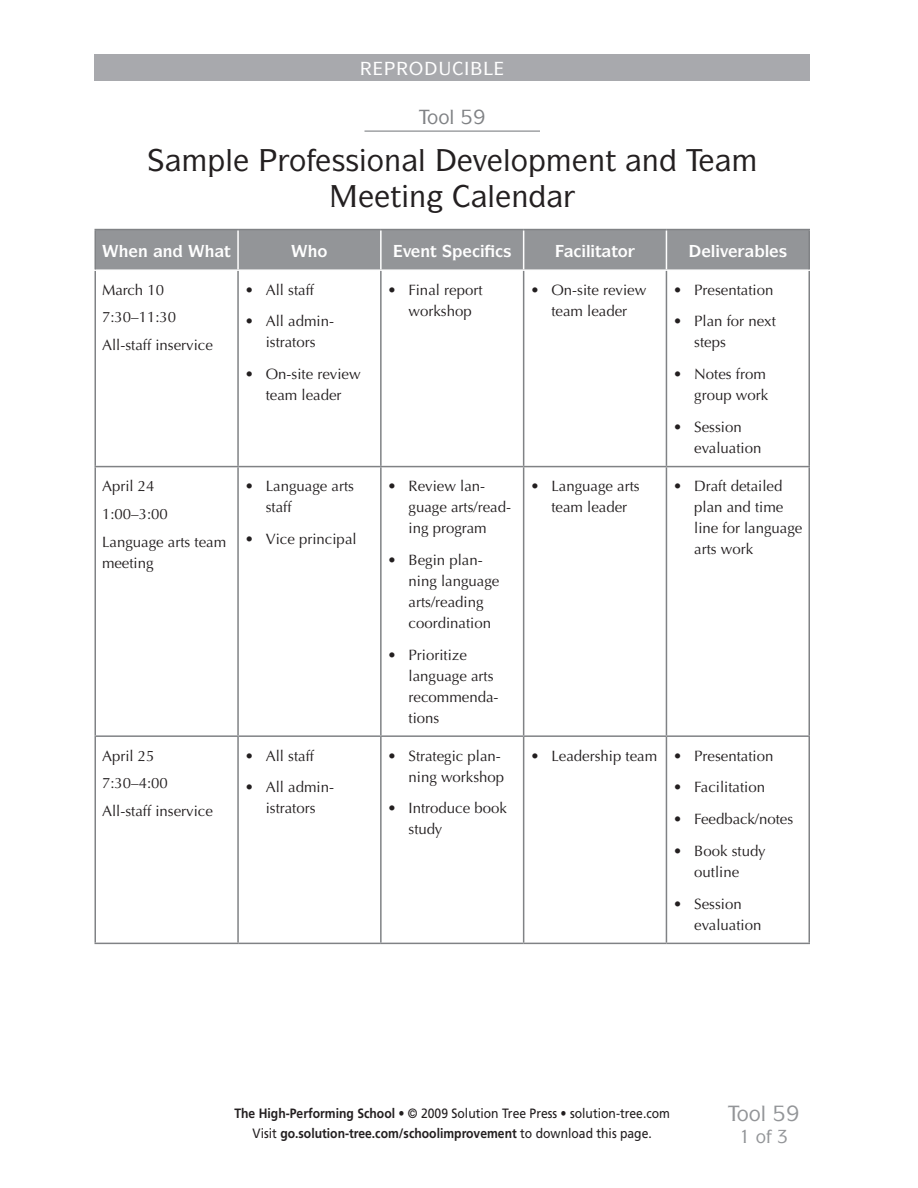
<style>
.page{position:relative;width:918px;height:1188px;background:#fff}
.page>*{position:absolute;margin:0;border:0;box-sizing:border-box;transform-origin:0 0}
.repro_header{font:500 30px "Itc Symbol";color:#231f20}
.Tool_Number_footer{font:500 21px "Itc Symbol";color:#939598}
.Repro_Tool_Number{font:500 19.5px "Itc Symbol";color:#808285}
.Table_Heading_1{font:700 16.5px "Itc Symbol";color:#fff}
.Table_Body_Text_Roma{font:15px/21px "Optima LT Std";color:#231f20}
.t1{font:13.5px/19.5px "Frutiger LT Std";color:#231f20;text-align:center;scale:.9 1}
.s1{font-weight:700}
</style>
<div class="page">
<div style="left:94px;top:54px;width:716px;height:27px;background:#a8a9ad"></div>
<hr style="left:364px;top:131px;width:176px;height:1px;background:#808285">
<hr style="left:94px;top:271px;width:2px;height:195px;background:#808285">
<hr style="left:237px;top:271px;width:2px;height:195px;background:#808285">
<hr style="left:94px;top:466px;width:145px;height:1px;background:#808285">
<hr style="left:94px;top:467px;width:2px;height:268px;background:#808285">
<hr style="left:237px;top:467px;width:2px;height:268px;background:#808285">
<hr style="left:94px;top:735px;width:145px;height:2px;background:#808285">
<hr style="left:94px;top:737px;width:2px;height:206px;background:#808285">
<hr style="left:237px;top:737px;width:2px;height:206px;background:#808285">
<hr style="left:94px;top:943px;width:145px;height:1px;background:#808285">
<hr style="left:380px;top:271px;width:2px;height:195px;background:#808285">
<hr style="left:523px;top:271px;width:1px;height:195px;background:#808285">
<hr style="left:666px;top:271px;width:1px;height:195px;background:#808285">
<hr style="left:808px;top:271px;width:2px;height:195px;background:#808285">
<hr style="left:239px;top:466px;width:142px;height:1px;background:#808285">
<hr style="left:381px;top:466px;width:143px;height:1px;background:#808285">
<hr style="left:380px;top:467px;width:2px;height:268px;background:#808285">
<hr style="left:524px;top:466px;width:142px;height:1px;background:#808285">
<hr style="left:523px;top:467px;width:1px;height:268px;background:#808285">
<hr style="left:666px;top:466px;width:144px;height:1px;background:#808285">
<hr style="left:666px;top:467px;width:1px;height:268px;background:#808285">
<hr style="left:808px;top:467px;width:2px;height:268px;background:#808285">
<hr style="left:239px;top:735px;width:142px;height:2px;background:#808285">
<hr style="left:381px;top:735px;width:143px;height:2px;background:#808285">
<hr style="left:380px;top:737px;width:2px;height:206px;background:#808285">
<hr style="left:524px;top:735px;width:142px;height:2px;background:#808285">
<hr style="left:523px;top:737px;width:1px;height:206px;background:#808285">
<hr style="left:666px;top:735px;width:144px;height:2px;background:#808285">
<hr style="left:666px;top:737px;width:1px;height:206px;background:#808285">
<hr style="left:808px;top:737px;width:2px;height:206px;background:#808285">
<hr style="left:239px;top:943px;width:142px;height:1px;background:#808285">
<hr style="left:381px;top:943px;width:143px;height:1px;background:#808285">
<hr style="left:524px;top:943px;width:142px;height:1px;background:#808285">
<hr style="left:666px;top:943px;width:144px;height:1px;background:#808285">
<hr style="left:94px;top:229px;width:144px;height:1px;background:#808285">
<hr style="left:94px;top:230px;width:2px;height:39px;background:#808285">
<hr style="left:238px;top:229px;width:143px;height:1px;background:#808285">
<hr style="left:381px;top:229px;width:143px;height:1px;background:#808285">
<hr style="left:524px;top:229px;width:142px;height:1px;background:#808285">
<hr style="left:666px;top:229px;width:144px;height:1px;background:#808285">
<hr style="left:808px;top:230px;width:2px;height:39px;background:#808285">
<div style="left:95px;top:230px;width:714px;height:40px;background:#939598"></div>
<p class="Repro_Tool_Number" style="left:427px;top:104px;width:29px">□□●</p>
<p class="repro_header" style="left:225px;top:141px;width:202px">● □ ▲▲□■ ●</p>
<p class="repro_header" style="left:473px;top:141px;width:57px">❖ ●□</p>
<p class="repro_header" style="left:588px;top:141px;width:73px">■▼ ■</p>
<p class="Table_Body_Text_Roma" style="left:102px;top:279px;width:64px">March 10</p>
<p class="Table_Body_Text_Roma" style="left:102px;top:307px;width:76px">7:30–11:30</p>
<p class="Table_Body_Text_Roma" style="left:102px;top:335px;width:112px">All-staff inservice</p>
<p class="Table_Body_Text_Roma" style="left:245px;top:279px;width:71px">• All staff</p>
<p class="Table_Body_Text_Roma" style="left:245px;top:311px;width:91px;text-align:center">• All admin&shy;istrators</p>
<p class="Table_Body_Text_Roma" style="left:245px;top:364px;width:118px;text-align:center">• On-site review team leader</p>
<p class="Table_Body_Text_Roma" style="left:102px;top:476px;width:54px">April 24</p>
<p class="Table_Body_Text_Roma" style="left:102px;top:503px;width:67px">1:00–3:00</p>
<p class="Table_Body_Text_Roma" style="left:102px;top:531px;width:126px">Language arts team meeting</p>
<p class="Table_Body_Text_Roma" style="left:266px;top:476px;width:90px;text-indent:-21px">• Language arts staff</p>
<p class="Table_Body_Text_Roma" style="left:245px;top:529px;width:113px">• Vice principal</p>
<p class="Table_Body_Text_Roma" style="left:102px;top:745px;width:54px">April 25</p>
<p class="Table_Body_Text_Roma" style="left:102px;top:773px;width:67px">7:30–4:00</p>
<p class="Table_Body_Text_Roma" style="left:102px;top:801px;width:112px">All-staff inservice</p>
<p class="Table_Body_Text_Roma" style="left:245px;top:745px;width:71px">• All staff</p>
<p class="Table_Body_Text_Roma" style="left:245px;top:777px;width:91px;text-align:center">• All admin&shy;istrators</p>
<p class="Table_Heading_1" style="left:403px;top:240px;width:35px">❖ ■▼</p>
<p class="Table_Heading_1" style="left:586px;top:240px;width:43px">●▼ ▼□</p>
<p class="Table_Body_Text_Roma" style="left:409px;top:279px;width:75px;text-indent:-21px">• Final report workshop</p>
<p class="Table_Body_Text_Roma" style="left:530px;top:279px;width:118px;text-align:center">• On-site review team leader</p>
<p class="Table_Body_Text_Roma" style="left:673px;top:279px;width:102px">• Presentation</p>
<p class="Table_Body_Text_Roma" style="left:694px;top:311px;width:83px;text-indent:-21px">• Plan for next steps</p>
<p class="Table_Body_Text_Roma" style="left:673px;top:364px;width:97px;text-align:right">• Notes from group work</p>
<p class="Table_Body_Text_Roma" style="left:694px;top:417px;width:69px;text-indent:-21px">• Session evaluation</p>
<p class="Table_Body_Text_Roma" style="left:409px;top:476px;width:104px;text-indent:-21px">• Review lan&shy;guage arts/read&shy;ing program</p>
<p class="Table_Body_Text_Roma" style="left:409px;top:550px;width:92px;text-indent:-21px">• Begin plan&shy;ning language arts/reading coordination</p>
<p class="Table_Body_Text_Roma" style="left:409px;top:644px;width:91px;text-indent:-21px">• Prioritize language arts recommenda&shy;tions</p>
<p class="Table_Body_Text_Roma" style="left:388px;top:745px;width:118px;text-align:right">• Strategic plan&shy;ning workshop</p>
<p class="Table_Body_Text_Roma" style="left:409px;top:798px;width:100px;text-indent:-21px">• Introduce book study</p>
<p class="Table_Body_Text_Roma" style="left:530px;top:476px;width:111px;text-align:center">• Language arts team leader</p>
<p class="Table_Body_Text_Roma" style="left:694px;top:476px;width:110px;text-indent:-21px">• Draft detailed plan and time line for language arts work</p>
<p class="Table_Body_Text_Roma" style="left:530px;top:745px;width:128px">• Leadership team</p>
<p class="Table_Body_Text_Roma" style="left:673px;top:745px;width:102px">• Presentation</p>
<p class="Table_Body_Text_Roma" style="left:673px;top:777px;width:93px">• Facilitation</p>
<p class="Table_Body_Text_Roma" style="left:673px;top:809px;width:122px">• Feedback/notes</p>
<p class="Table_Body_Text_Roma" style="left:673px;top:841px;width:94px;text-align:center">• Book study outline</p>
<p class="Table_Body_Text_Roma" style="left:694px;top:894px;width:69px;text-indent:-21px">• Session evaluation</p>
<p class="t1" style="left:234px;top:1104px;width:485px"><span class="s1">The High-Performing School •</span> © 2009 Solution Tree Press • solution-tree.com<br>Visit <span class="s1">go.solution-tree.com/schoolimprovement</span> to download this page.</p>
<p class="Tool_Number_footer" style="left:737px;top:1100px;width:31px">□□●</p>
</div>
